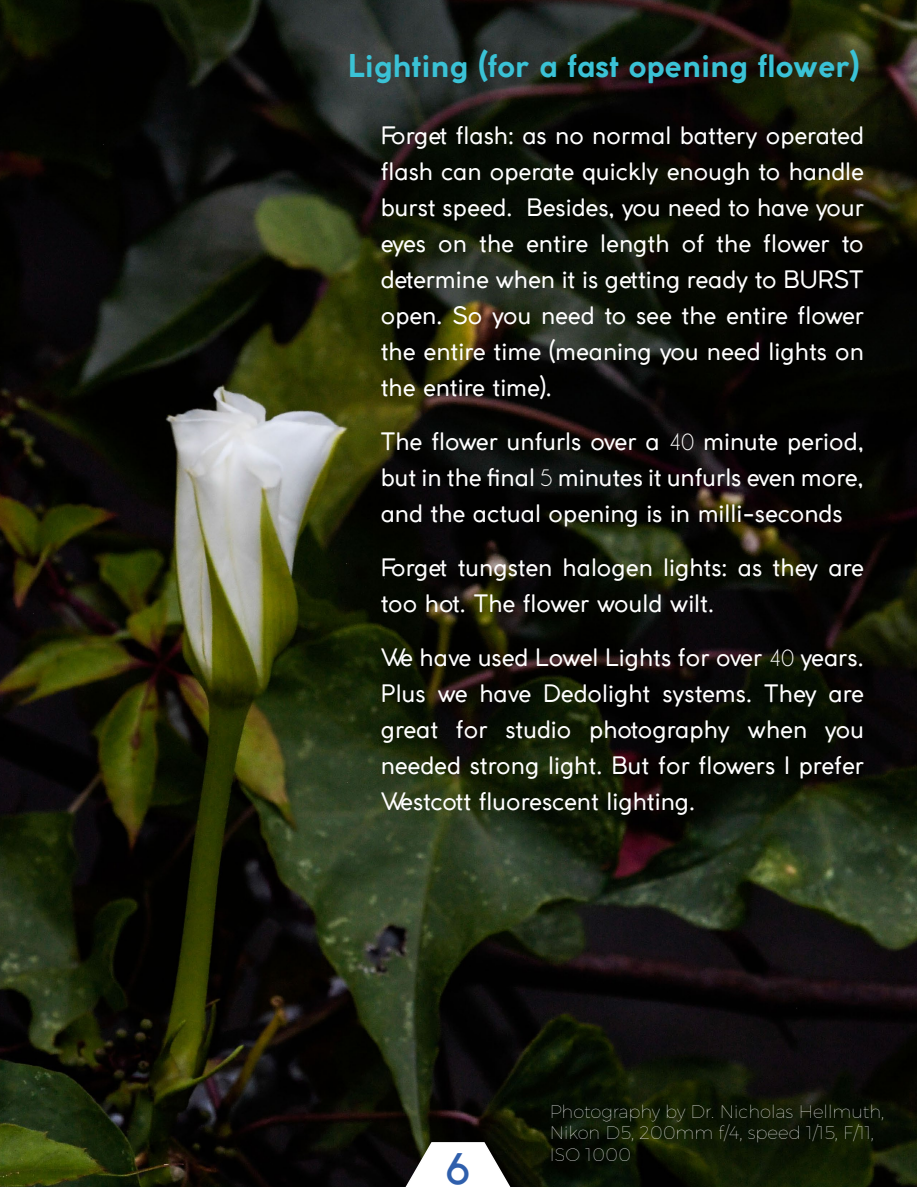
<style>
.page{position:relative;width:918px;height:1188px;background:#fff}
.page>*{position:absolute;margin:0;border:0;box-sizing:border-box;transform-origin:0 0}
.t1{font:43.5px "Lemon Milklight";color:#2f5fac}
.t2{font:700 30.6px "Coco Gothic";color:#3ac2d6}
.t3{font:24px/36px "Coco Gothic";color:#fff;text-align:justify}
.t4{font:100 18px/21.6px "Montserrat";color:#fff}
.s1{font-family:"Champagne&Limousines"}
</style>
<div class="page">
<img style="left:0;top:0;width:917px;height:1186px">
<svg style="left:404px;top:1141px;width:108px;height:46px"></svg>
<p class="t2" style="left:348px;top:42px;width:514px">Lighting (for a fast opening flower)</p>
<p class="t3" style="left:381px;top:117px;width:485px">Forget flash: as no normal battery operated flash can operate quickly enough to handle burst speed. Besides, you need to have your eyes on the entire length of the flower to determine when it is getting ready to BURST open. So you need to see the entire flower the entire time (meaning you need lights on the entire time).</p>
<p class="t3" style="left:381px;top:423px;width:485px">The flower unfurls over a <span class="s1">40</span> minute period, but in the final <span class="s1">5</span> minutes it unfurls even more, and the actual opening is in milli-seconds</p>
<p class="t3" style="left:381px;top:549px;width:485px">Forget tungsten halogen lights: as they are too hot. The flower would wilt.</p>
<p class="t3" style="left:381px;top:639px;width:485px">We have used Lowel Lights for over <span class="s1">40</span> years.<br>Plus we have Dedolight systems. They are great for studio photography when you needed strong light. But for flowers I prefer Westcott fluorescent lighting.</p>
<h1 class="t1" style="left:446px;top:1143px;width:25px">6</h1>
<p class="t4" style="left:550px;top:1100px;width:336px">Photography by Dr. Nicholas Hellmuth,<br>Nikon D5, 200mm f/4, speed 1/15, F/11,<br>ISO 1000</p>
</div>
